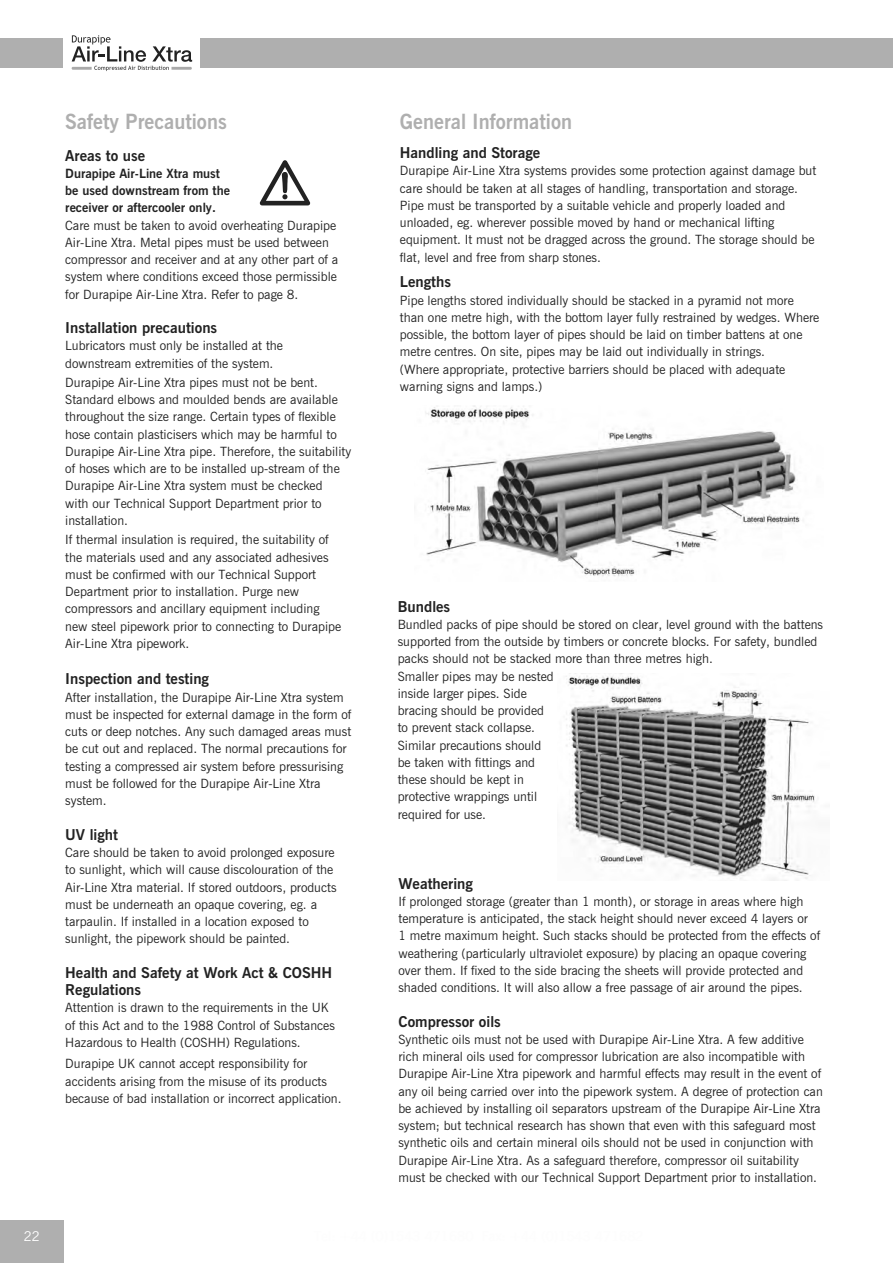
<style>
.page{position:relative;width:893px;height:1263px;background:#fff}
.page>*{position:absolute;margin:0;border:0;box-sizing:border-box;transform-origin:0 0}
.t1{font:700 21px "News Gothic BT";color:#afafaf;scale:.95 1}
.t2{font:700 15px/17.2px "News Gothic BT";color:#222}
.t3{font:13.5px "News Gothic BT";color:#fff}
.t4{font:12.75px/17.2px "News Gothic BT";color:#222}
.t5{font:700 12.75px/17.2px "News Gothic BT";color:#222}
</style>
<div class="page">
<div style="left:0;top:1220px;width:64px;height:43px;background:#afafaf"></div>
<div style="left:0;top:38px;width:893px;height:30px;background:#afafaf"></div>
<div style="left:64px;top:17px;width:136px;height:73px;background:#fff"></div>
<svg style="left:72px;top:35px;width:120px;height:36px"></svg>
<img style="left:425px;top:405px;width:375px;height:172px">
<svg style="left:260px;top:160px;width:50px;height:45px"></svg>
<img style="left:566px;top:675px;width:249px;height:205px">
<p class="t3" style="left:24px;top:1228px;width:18px">22</p>
<h1 class="t1" style="left:65px;top:109px;width:172px">Safety Precautions</h1>
<h1 class="t1" style="left:400px;top:109px;width:183px">General Information</h1>
<p class="t2" style="left:65px;top:146px;width:81px">Areas to use</p>
<p class="t5" style="left:65px;top:164px;width:166px">Durapipe Air-Line Xtra must be used downstream from the receiver or aftercooler only.</p>
<p class="t4" style="left:65px;top:216px;width:275px">Care must be taken to avoid overheating Durapipe Air-Line Xtra. Metal pipes must be used between compressor and receiver and at any other part of a system where conditions exceed those permissible for Durapipe Air-Line Xtra. Refer to page 8.</p>
<p class="t2" style="left:65px;top:319px;width:153px">Installation precautions</p>
<p class="t4" style="left:65px;top:337px;width:219px">Lubricators must only be installed at the downstream extremities of the system.</p>
<p class="t4" style="left:65px;top:374px;width:287px">Durapipe Air-Line Xtra pipes must not be bent.<br>Standard elbows and moulded bends are available throughout the size range. Certain types of flexible hose contain plasticisers which may be harmful to Durapipe Air-Line Xtra pipe. Therefore, the suitability of hoses which are to be installed up-stream of the Durapipe Air-Line Xtra system must be checked<br>with our Technical Support Department prior to installation.</p>
<p class="t4" style="left:65px;top:531px;width:277px">If thermal insulation is required, the suitability of the materials used and any associated adhesives must be confirmed with our Technical Support Department prior to installation. Purge new compressors and ancillary equipment including new steel pipework prior to connecting to Durapipe Air-Line Xtra pipework.</p>
<p class="t2" style="left:65px;top:670px;width:145px">Inspection and testing</p>
<p class="t4" style="left:65px;top:688px;width:288px">After installation, the Durapipe Air-Line Xtra system must be inspected for external damage in the form of cuts or deep notches. Any such damaged areas must be cut out and replaced. The normal precautions for testing a compressed air system before pressurising must be followed for the Durapipe Air-Line Xtra system.</p>
<p class="t2" style="left:65px;top:826px;width:54px">UV light</p>
<p class="t4" style="left:65px;top:844px;width:273px">Care should be taken to avoid prolonged exposure to sunlight, which will cause discolouration of the Air-Line Xtra material. If stored outdoors, products must be underneath an opaque covering, eg. a tarpaulin. If installed in a location exposed to sunlight, the pipework should be painted.</p>
<p class="t2" style="left:65px;top:964px;width:269px">Health and Safety at Work Act &amp; COSHH<br>Regulations</p>
<p class="t4" style="left:65px;top:999px;width:271px">Attention is drawn to the requirements in the UK of this Act and to the 1988 Control of Substances<br>Hazardous to Health (COSHH) Regulations.</p>
<p class="t4" style="left:65px;top:1055px;width:278px">Durapipe UK cannot accept responsibility for accidents arising from the misuse of its products because of bad installation or incorrect application.</p>
<p class="t2" style="left:400px;top:144px;width:142px">Handling and Storage</p>
<p class="t4" style="left:400px;top:162px;width:418px">Durapipe Air-Line Xtra systems provides some protection against damage but care should be taken at all stages of handling, transportation and storage.<br>Pipe must be transported by a suitable vehicle and properly loaded and unloaded, eg. wherever possible moved by hand or mechanical lifting equipment. It must not be dragged across the ground. The storage should be flat, level and free from sharp stones.</p>
<p class="t2" style="left:400px;top:273px;width:53px">Lengths</p>
<p class="t4" style="left:400px;top:291px;width:421px">Pipe lengths stored individually should be stacked in a pyramid not more than one metre high, with the bottom layer fully restrained by wedges. Where possible, the bottom layer of pipes should be laid on timber battens at one metre centres. On site, pipes may be laid out individually in strings.<br>(Where appropriate, protective barriers should be placed with adequate warning signs and lamps.)</p>
<p class="t2" style="left:398px;top:597px;width:54px">Bundles</p>
<p class="t4" style="left:398px;top:616px;width:427px">Bundled packs of pipe should be stored on clear, level ground with the battens supported from the outside by timbers or concrete blocks. For safety, bundled packs should not be stacked more than three metres high.<br>Smaller pipes may be nested<br>inside larger pipes. Side<br>bracing should be provided<br>to prevent stack collapse.<br>Similar precautions should<br>be taken with fittings and<br>these should be kept in<br>protective wrappings until<br>required for use.</p>
<p class="t2" style="left:398px;top:874px;width:76px">Weathering</p>
<p class="t4" style="left:398px;top:892px;width:423px">If prolonged storage (greater than 1 month), or storage in areas where high temperature is anticipated, the stack height should never exceed 4 layers or<br>1 metre maximum height. Such stacks should be protected from the effects of weathering (particularly ultraviolet exposure) by placing an opaque covering over them. If fixed to the side bracing the sheets will provide protected and shaded conditions. It will also allow a free passage of air around the pipes.</p>
<p class="t2" style="left:398px;top:1012px;width:104px">Compressor oils</p>
<p class="t4" style="left:398px;top:1030px;width:426px">Synthetic oils must not be used with Durapipe Air-Line Xtra. A few additive rich mineral oils used for compressor lubrication are also incompatible with Durapipe Air-Line Xtra pipework and harmful effects may result in the event of any oil being carried over into the pipework system. A degree of protection can be achieved by installing oil separators upstream of the Durapipe Air-Line Xtra system; but technical research has shown that even with this safeguard most synthetic oils and certain mineral oils should not be used in conjunction with Durapipe Air-Line Xtra. As a safeguard therefore, compressor oil suitability must be checked with our Technical Support Department prior to installation.</p>
</div>
